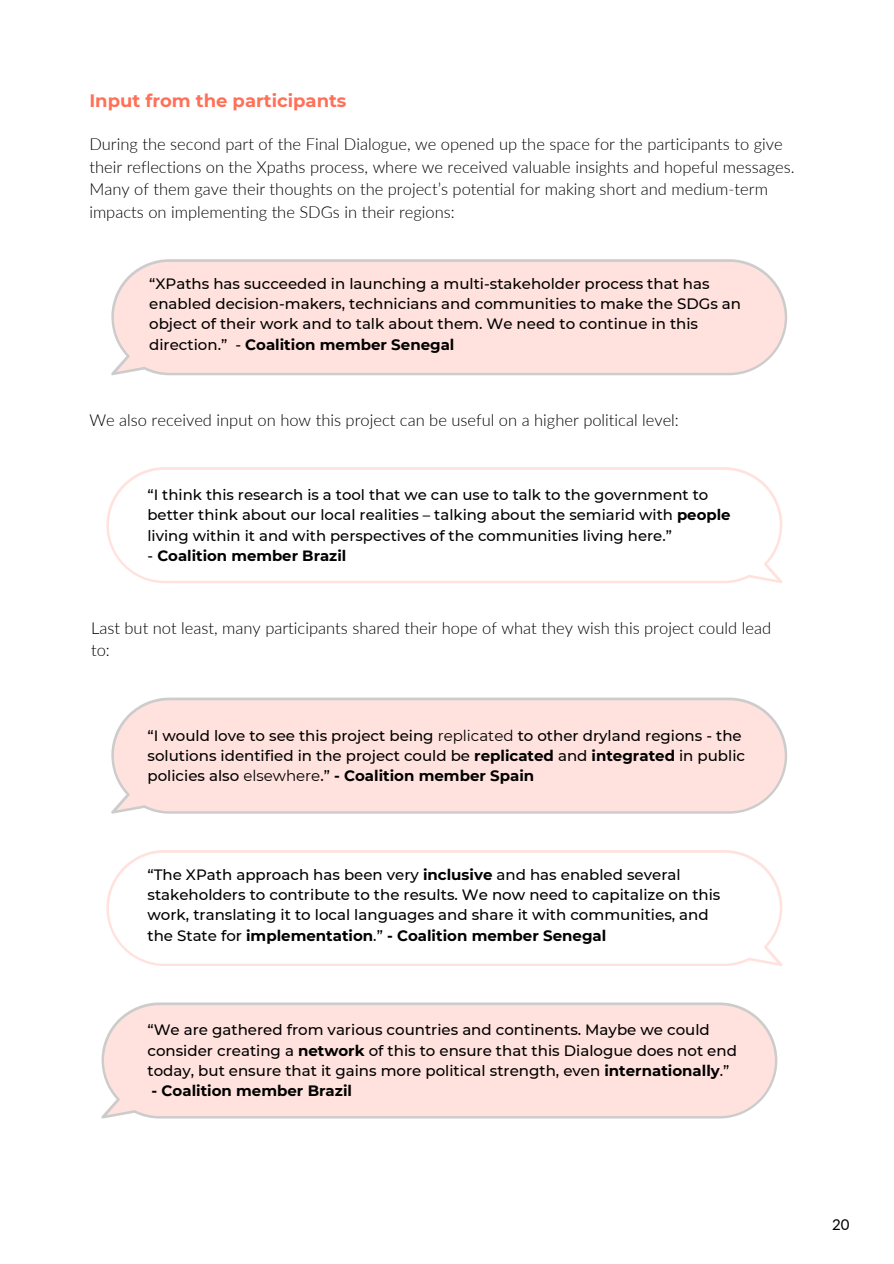
<style>
.page{position:relative;width:894px;height:1264px;background:#fff}
.page>*{position:absolute;margin:0;border:0;box-sizing:border-box;transform-origin:0 0}
.t1{font:700 18px "Montserrat";color:#ff7058}
.t2{font:300 16.5px/22.5px "Lato";color:#000}
.t3{font:500 15px/20.2px "Montserrat";color:#000}
.t4{font:700 15px "Montserrat";color:#000}
.t5{font:15px "Lato";color:#000}
.t6{font:500 14.85px/20.2px "Montserrat";color:#000}
.t7{font:700 14.85px "Montserrat";color:#000}
.s1{font-weight:700}
.s2{font-weight:500}
.s3{font-weight:400}
</style>
<div class="page">
<svg style="left:106px;top:467px;width:676px;height:116px"></svg>
<svg style="left:111px;top:697px;width:676px;height:116px;background:#fce2dd"></svg>
<svg style="left:106px;top:850px;width:676px;height:115px"></svg>
<svg style="left:101px;top:1002px;width:676px;height:116px;background:#fce2dd"></svg>
<svg style="left:111px;top:259px;width:676px;height:116px;background:#fce1dd"></svg>
<p class="t1" style="left:89px;top:89px;width:258px">Input from the participants</p>
<p class="t2" style="left:89px;top:133px;width:706px">During the second part of the Final Dialogue, we opened up the space for the participants to give their reflections on the Xpaths process, where we received valuable insights and hopeful messages.<br>Many of them gave their thoughts on the project’s potential for making short and medium-term impacts on implementing the SDGs in their regions:</p>
<p class="t3" style="left:149px;top:273px;width:593px">“XPaths has succeeded in launching a multi-stakeholder process that has enabled decision-makers, technicians and communities to make the SDGs an object of their work and to talk about them. We need to continue in this direction.” - <span class="s1">Coalition member Senegal</span></p>
<p class="t2" style="left:89px;top:408px;width:591px">We also received input on how this project can be useful on a higher political level:</p>
<p class="t6" style="left:147px;top:484px;width:584px">“I think this research is a tool that we can use to talk to the government to better think about our local realities – talking about the semiarid with <span class="s1">people </span>living within it and with perspectives of the communities living here.”</p>
<p class="t7" style="left:147px;top:546px;width:200px"><span class="s2">-</span> Coalition member Brazil</p>
<p class="t2" style="left:91px;top:616px;width:681px">Last but not least, many participants shared their hope of what they wish this project could lead to:</p>
<p class="t3" style="left:147px;top:725px;width:599px">“I would love to see this project being <span class="s3">replicated</span> to other dryland regions - the solutions identified in the project could be <span class="s1">replicated</span> and <span class="s1">integrated</span> in public policies also <span class="s3">elsewhere</span>.” <span class="s1">- Coalition member Spain</span></p>
<p class="t3" style="left:147px;top:864px;width:574px">“The XPath approach has been very <span class="s1">inclusive</span> and has enabled several stakeholders to contribute to the results. We now need to capitalize on this work, translating it to local languages and share it with communities, and the State for <span class="s1">implementation</span>.” <span class="s1">- Coalition member Senegal</span></p>
<p class="t3" style="left:147px;top:1019px;width:590px">“We are gathered from various countries and continents. Maybe we could consider creating a <span class="s1">network</span> of this to ensure that this Dialogue does not end today, but ensure that it gains more political strength, even <span class="s1">internationally</span>.”</p>
<p class="t4" style="left:151px;top:1081px;width:202px">- Coalition member Brazil</p>
<p class="t5" style="left:832px;top:1215px;width:19px">20</p>
</div>
